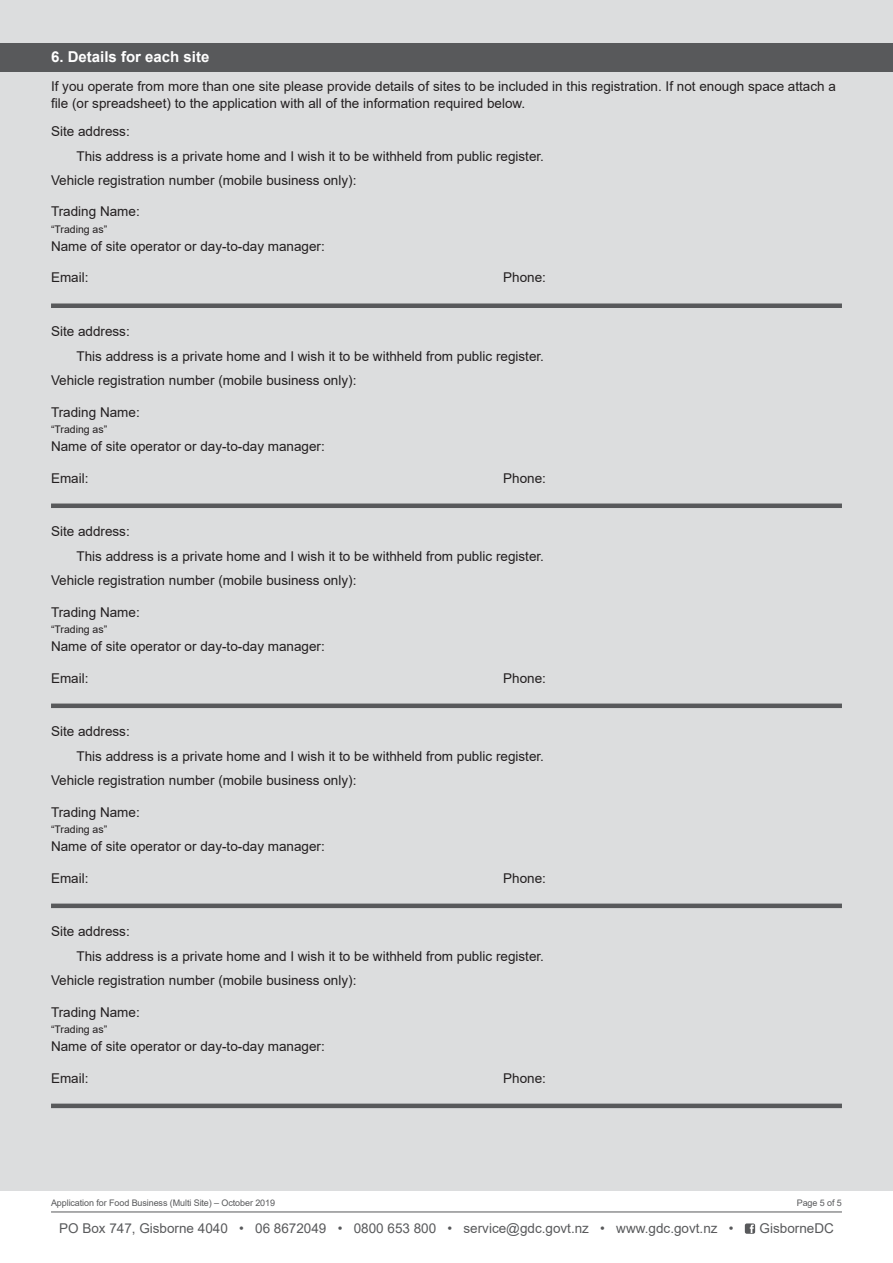
<style>
.page{position:relative;width:893px;height:1263px;background:#fff}
.page>*{position:absolute;margin:0;border:0;box-sizing:border-box;transform-origin:0 0}
.t1{font:700 15px "Arial";color:#fff}
.t2{font:13.5px/16.5px "Arial";color:#231f20}
.t3{font:13.5px "Arial";color:#58595b}
.t4{font:10.5px "Arial";color:#231f20}
.t5{font:9px "Arial";letter-spacing:-.01em;color:#58595b}
</style>
<div class="page">
<div style="left:0;top:0;width:893px;height:1191px;background:#dcddde"></div>
<hr style="left:51px;top:1211px;width:791px;height:1px;background:#58595b">
<svg style="left:745px;top:1223px;width:10px;height:11px"></svg>
<div style="left:0;top:43px;width:893px;height:28px;background:#58595b"></div>
<div style="left:51px;top:303px;width:791px;height:5px;background:#58595b"></div>
<div style="left:51px;top:503px;width:791px;height:5px;background:#58595b"></div>
<div style="left:51px;top:703px;width:791px;height:5px;background:#58595b"></div>
<div style="left:51px;top:903px;width:791px;height:5px;background:#58595b"></div>
<div style="left:51px;top:1103px;width:791px;height:5px;background:#58595b"></div>
<p class="t1" style="left:51px;top:46px;width:160px">6. Details for each site</p>
<p class="t2" style="left:51px;top:78px;width:786px">If you operate from more than one site please provide details of sites to be included in this registration. If not enough space attach a file (or spreadsheet) to the application with all of the information required below.</p>
<p class="t2" style="left:51px;top:123px;width:80px">Site address:</p>
<p class="t2" style="left:77px;top:148px;width:469px">This address is a private home and I wish it to be withheld from public register.</p>
<p class="t2" style="left:51px;top:172px;width:307px">Vehicle registration number (mobile business only):</p>
<p class="t2" style="left:51px;top:203px;width:90px">Trading Name:</p>
<p class="t4" style="left:51px;top:222px;width:58px">“Trading as”</p>
<p class="t2" style="left:51px;top:238px;width:275px">Name of site operator or day-to-day manager:</p>
<p class="t2" style="left:51px;top:269px;width:39px">Email:</p>
<p class="t2" style="left:503px;top:269px;width:44px">Phone:</p>
<p class="t2" style="left:51px;top:323px;width:80px">Site address:</p>
<p class="t2" style="left:77px;top:348px;width:469px">This address is a private home and I wish it to be withheld from public register.</p>
<p class="t2" style="left:51px;top:372px;width:307px">Vehicle registration number (mobile business only):</p>
<p class="t2" style="left:51px;top:403px;width:90px">Trading Name:</p>
<p class="t4" style="left:51px;top:422px;width:58px">“Trading as”</p>
<p class="t2" style="left:51px;top:438px;width:275px">Name of site operator or day-to-day manager:</p>
<p class="t2" style="left:51px;top:469px;width:39px">Email:</p>
<p class="t2" style="left:503px;top:469px;width:44px">Phone:</p>
<p class="t2" style="left:51px;top:523px;width:80px">Site address:</p>
<p class="t2" style="left:77px;top:548px;width:469px">This address is a private home and I wish it to be withheld from public register.</p>
<p class="t2" style="left:51px;top:572px;width:307px">Vehicle registration number (mobile business only):</p>
<p class="t2" style="left:51px;top:603px;width:90px">Trading Name:</p>
<p class="t4" style="left:51px;top:622px;width:58px">“Trading as”</p>
<p class="t2" style="left:51px;top:638px;width:275px">Name of site operator or day-to-day manager:</p>
<p class="t2" style="left:51px;top:669px;width:39px">Email:</p>
<p class="t2" style="left:503px;top:669px;width:44px">Phone:</p>
<p class="t2" style="left:51px;top:723px;width:80px">Site address:</p>
<p class="t2" style="left:77px;top:748px;width:469px">This address is a private home and I wish it to be withheld from public register.</p>
<p class="t2" style="left:51px;top:772px;width:307px">Vehicle registration number (mobile business only):</p>
<p class="t2" style="left:51px;top:803px;width:90px">Trading Name:</p>
<p class="t4" style="left:51px;top:822px;width:58px">“Trading as”</p>
<p class="t2" style="left:51px;top:838px;width:275px">Name of site operator or day-to-day manager:</p>
<p class="t2" style="left:51px;top:869px;width:39px">Email:</p>
<p class="t2" style="left:503px;top:869px;width:44px">Phone:</p>
<p class="t2" style="left:51px;top:923px;width:80px">Site address:</p>
<p class="t2" style="left:77px;top:948px;width:469px">This address is a private home and I wish it to be withheld from public register.</p>
<p class="t2" style="left:51px;top:972px;width:307px">Vehicle registration number (mobile business only):</p>
<p class="t2" style="left:51px;top:1003px;width:90px">Trading Name:</p>
<p class="t4" style="left:51px;top:1022px;width:58px">“Trading as”</p>
<p class="t2" style="left:51px;top:1038px;width:275px">Name of site operator or day-to-day manager:</p>
<p class="t2" style="left:51px;top:1069px;width:39px">Email:</p>
<p class="t2" style="left:503px;top:1069px;width:44px">Phone:</p>
<p class="t5" style="left:51px;top:1196px;width:226px">Application for Food Business (Multi Site) – October 2019</p>
<p class="t5" style="left:797px;top:1196px;width:47px">Page 5 of 5</p>
<p class="t3" style="left:59px;top:1219px;width:676px">PO Box 747, Gisborne 4040 • 06 8672049 • 0800 653 800 • service@gdc.govt.nz • www.gdc.govt.nz •</p>
<p class="t3" style="left:760px;top:1219px;width:76px">GisborneDC</p>
</div>
